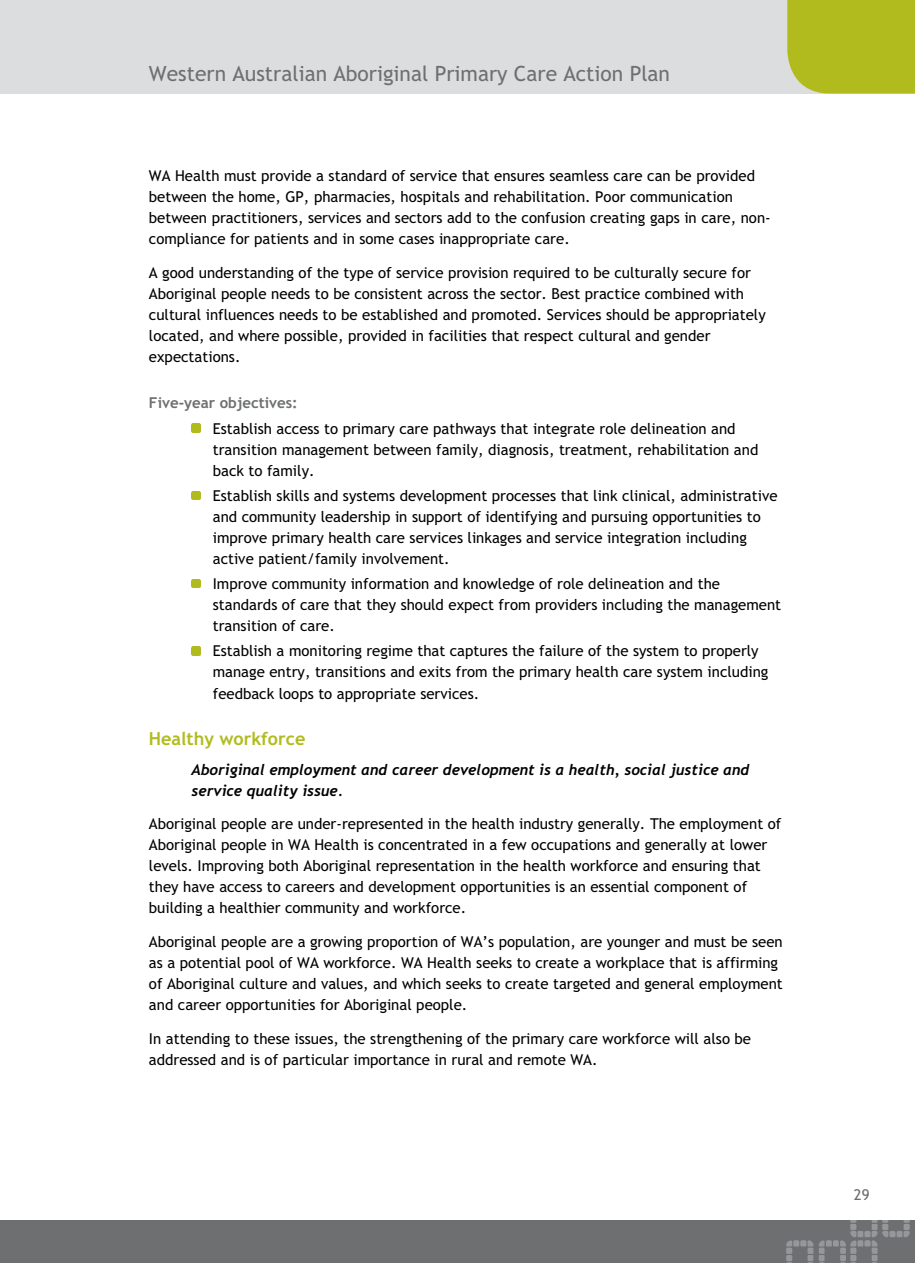
<style>
.page{position:relative;width:915px;height:1263px;background:#fff}
.page>*{position:absolute;margin:0;border:0;box-sizing:border-box;transform-origin:0 0}
.t1{font:21px "Trebuchet MSPS";color:#6d6f71}
.t2{font:700 18px "Trebuchet MSPS";color:#b2bb1e}
.t3{font:15px/21px "Trebuchet MSPS";color:#000}
.t4{font:italic 700 15px/21px "Trebuchet MSPS";color:#000}
.t5{font:700 15px "Trebuchet MSPS";color:#6d6f71}
.t6{font:15px "Trebuchet MSPS";color:#6d6f71}
</style>
<div class="page">
<svg style="left:191px;top:424px;width:9px;height:8px"></svg>
<svg style="left:191px;top:491px;width:9px;height:8px"></svg>
<svg style="left:191px;top:579px;width:9px;height:9px"></svg>
<svg style="left:191px;top:646px;width:9px;height:9px"></svg>
<div style="left:0;top:0;width:914px;height:94px;background:#dcddde"></div>
<div style="left:0;top:1220px;width:914px;height:43px;background:#6d6f71"></div>
<img style="left:786px;top:1220px;width:124px;height:43px">
<div style="left:787px;top:0;width:127px;height:94px;background:#b2bb1e"></div>
<h1 class="t1" style="left:149px;top:62px;width:522px">Western Australian Aboriginal Primary Care Action Plan</h1>
<p class="t3" style="left:149px;top:165px;width:623px">WA Health must provide a standard of service that ensures seamless care can be provided between the home, GP, pharmacies, hospitals and rehabilitation. Poor communication between practitioners, services and sectors add to the confusion creating gaps in care, non&shy;compliance for patients and in some cases inappropriate care.</p>
<p class="t3" style="left:149px;top:262px;width:618px">A good understanding of the type of service provision required to be culturally secure for Aboriginal people needs to be consistent across the sector. Best practice combined with cultural influences needs to be established and promoted. Services should be appropriately located, and where possible, provided in facilities that respect cultural and gender expectations.</p>
<p class="t5" style="left:149px;top:394px;width:150px">Five-year objectives:</p>
<p class="t3" style="left:213px;top:418px;width:547px">establish access to primary care pathways that integrate role delineation and transition management between family, diagnosis, treatment, rehabilitation and back to family.</p>
<p class="t3" style="left:213px;top:485px;width:566px">establish skills and systems development processes that link clinical, administrative and community leadership in support of identifying and pursuing opportunities to improve primary health care services linkages and service integration including active patient/family involvement.</p>
<p class="t3" style="left:213px;top:573px;width:569px">i mprove community information and knowledge of role delineation and the standards of care that they should expect from providers including the management transition of care.</p>
<p class="t3" style="left:213px;top:641px;width:557px">establish a monitoring regime that captures the failure of the system to properly manage entry, transitions and exits from the primary health care system including feedback loops to appropriate services.</p>
<p class="t2" style="left:149px;top:728px;width:158px">Healthy workforce</p>
<p class="t4" style="left:191px;top:759px;width:559px">Aboriginal employment and career development is a health, social justice and service quality issue.</p>
<p class="t3" style="left:149px;top:813px;width:633px">Aboriginal people are under-represented in the health industry generally. The employment of Aboriginal people in WA Health is concentrated in a few occupations and generally at lower levels. Improving both Aboriginal representation in the health workforce and ensuring that they have access to careers and development opportunities is an essential component of building a healthier community and workforce.</p>
<p class="t3" style="left:149px;top:931px;width:635px">Aboriginal people are a growing proportion of WA’s population, are younger and must be seen as a potential pool of WA workforce. WA Health seeks to create a workplace that is affirming of Aboriginal culture and values, and which seeks to create targeted and general employment and career opportunities for Aboriginal people.</p>
<p class="t3" style="left:149px;top:1028px;width:603px">In attending to these issues, the strengthening of the primary care workforce will also be addressed and is of particular importance in rural and remote WA.</p>
<p class="t6" style="left:853px;top:1186px;width:17px">29</p>
</div>
